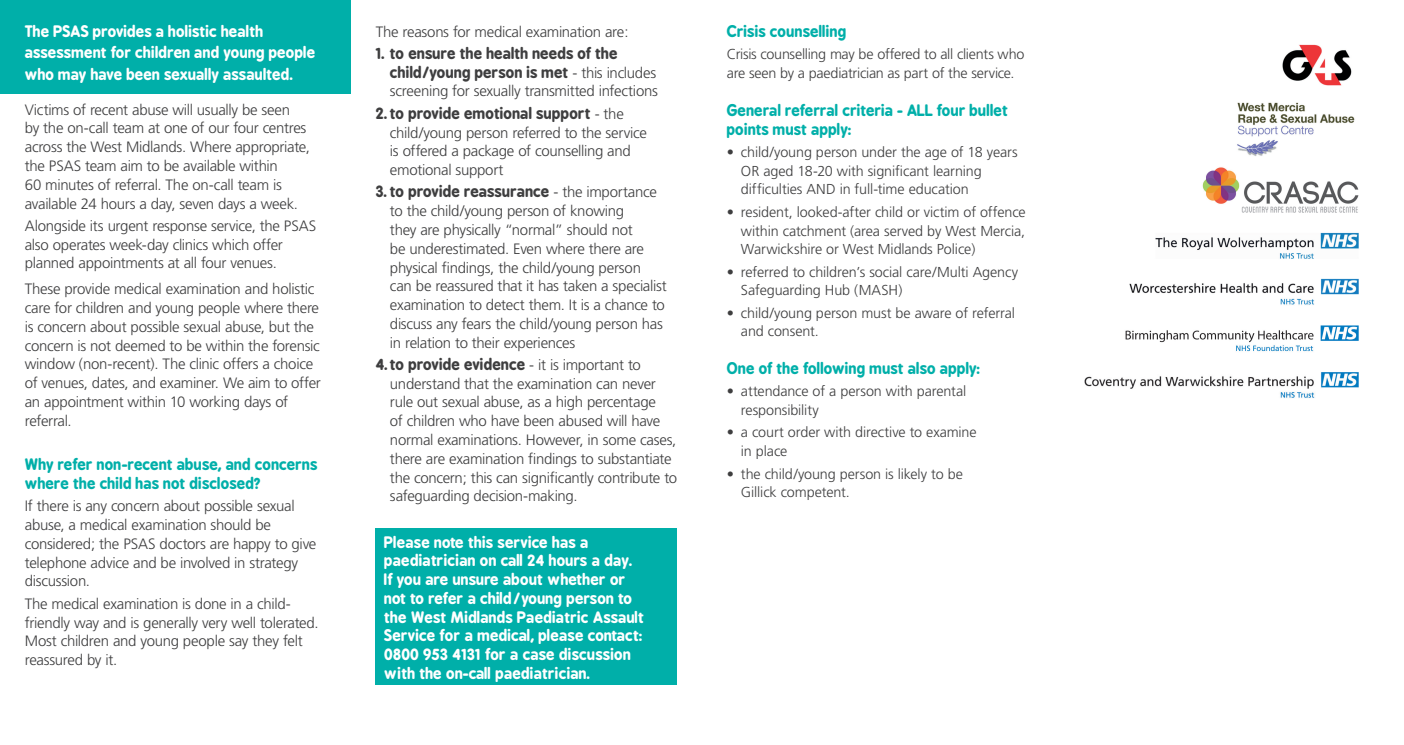
<style>
.page{position:relative;width:1404px;height:745px;background:#fff}
.page>*{position:absolute;margin:0;border:0;box-sizing:border-box;transform-origin:0 0}
.t1{font:300 15px/18.8px "Frutiger";letter-spacing:-.02em;color:#3e3e3f}
.t2{font:700 15px/18.8px "B Preplay";color:#fff}
.t3{font:700 15px/18.8px "B Preplay";color:#3e3e3f}
.t4{font:700 15px/18.8px "B Preplay";color:#00afa9}
.t5{font:300 14.38px/18.8px "Frutiger";letter-spacing:-.01em;color:#3e3e3f}
.s1{font-family:"Frutiger";font-weight:300}
</style>
<div class="page">
<div style="left:376px;top:528px;width:301px;height:157px;background:#00afa9"></div>
<div style="left:0;top:0;width:351px;height:93px;background:#00afa9"></div>
<img style="left:1084px;top:44px;width:275px;height:354px">
<p class="t2" style="left:25px;top:21px;width:292px;line-height:21.2px">The PSAS provides a holistic health assessment for children and young people who may have been sexually assaulted.</p>
<p class="t1" style="left:376px;top:22px;width:254px">The reasons for medical examination are:</p>
<p class="t3" style="left:390px;top:44px;width:268px;text-indent:-14px">1. to ensure the health needs of the child/young person is met <span class="s1">- this includes</span></p>
<p class="t1" style="left:390px;top:82px;width:269px">screening for sexually transmitted infections</p>
<p class="t3" style="left:376px;top:104px;width:249px">2. to provide emotional support <span class="s1">- the</span></p>
<p class="t1" style="left:390px;top:123px;width:258px">child/young person referred to the service is offered a package of counselling and emotional support</p>
<p class="t3" style="left:376px;top:182px;width:282px">3. to provide reassurance <span class="s1">- the importance</span></p>
<p class="t1" style="left:390px;top:201px;width:278px">to the child/young person of knowing<br>they are physically “normal” should not<br>be underestimated. Even where there are physical findings, the child/young person can be reassured that it has taken a specialist examination to detect them. It is a chance to discuss any fears the child/young person has in relation to their experiences</p>
<p class="t3" style="left:376px;top:355px;width:266px">4. to provide evidence <span class="s1">- it is important to</span></p>
<p class="t1" style="left:390px;top:374px;width:289px">understand that the examination can never rule out sexual abuse, as a high percentage<br>of children who have been abused will have normal examinations. However, in some cases, there are examination findings to substantiate the concern; this can significantly contribute to safeguarding decision-making.</p>
<p class="t1" style="left:25px;top:100px;width:287px">Victims of recent abuse will usually be seen<br>by the on-call team at one of our four centres across the West Midlands. Where appropriate, the PSAS team aim to be available within<br>60 minutes of referral. The on-call team is available 24 hours a day, seven days a week.</p>
<p class="t1" style="left:25px;top:216px;width:293px">Alongside its urgent response service, the PSAS also operates week-day clinics which offer planned appointments at all four venues.</p>
<p class="t1" style="left:25px;top:279px;width:297px">These provide medical examination and holistic care for children and young people where there is concern about possible sexual abuse, but the concern is not deemed to be within the forensic window (non-recent). The clinic offers a choice of venues, dates, and examiner. We aim to offer an appointment within 10 working days of referral.</p>
<p class="t4" style="left:25px;top:455px;width:294px">Why refer non-recent abuse, and concerns where the child has not disclosed?</p>
<p class="t1" style="left:25px;top:496px;width:293px">If there is any concern about possible sexual abuse, a medical examination should be considered; the PSAS doctors are happy to give telephone advice and be involved in strategy discussion.</p>
<p class="t1" style="left:25px;top:593px;width:295px">The medical examination is done in a child&shy;friendly way and is generally very well tolerated.<br>Most children and young people say they felt reassured by it.</p>
<p class="t2" style="left:384px;top:532px;width:261px">Please note this service has a paediatrician on call 24 hours a day.<br>If you are unsure about whether or not to refer a child/young person to the West Midlands Paediatric Assault Service for a medical, please contact:<br>0800 953 4131 for a case discussion with the on-call paediatrician.</p>
<p class="t4" style="left:726px;top:22px;width:121px">Crisis counselling</p>
<p class="t5" style="left:726px;top:45px;width:299px">Crisis counselling may be offered to all clients who are seen by a paediatrician as part of the service.</p>
<p class="t4" style="left:726px;top:101px;width:283px">General referral criteria - ALL four bullet points must apply:</p>
<p class="t5" style="left:741px;top:142px;width:278px;text-indent:-14px">• child/young person under the age of 18 years<br>OR aged 18-20 with significant learning difficulties AND in full-time education</p>
<p class="t5" style="left:741px;top:202px;width:286px;text-align:justify;text-indent:-14px">• resident, looked-after child or victim of offence within catchment (area served by West Mercia, Warwickshire or West Midlands Police)</p>
<p class="t5" style="left:741px;top:262px;width:278px;text-indent:-14px">• referred to children’s social care/Multi Agency<br>Safeguarding Hub (MASH)</p>
<p class="t5" style="left:741px;top:303px;width:275px;text-indent:-14px">• child/young person must be aware of referral and consent.</p>
<p class="t4" style="left:726px;top:359px;width:255px">One of the following must also apply:</p>
<p class="t5" style="left:741px;top:381px;width:227px;text-indent:-14px">• attendance of a person with parental responsibility</p>
<p class="t5" style="left:741px;top:423px;width:237px;text-indent:-14px">• a court order with directive to examine in place</p>
<p class="t5" style="left:741px;top:464px;width:223px;text-indent:-14px">• the child/young person is likely to be<br>Gillick competent.</p>
</div>
